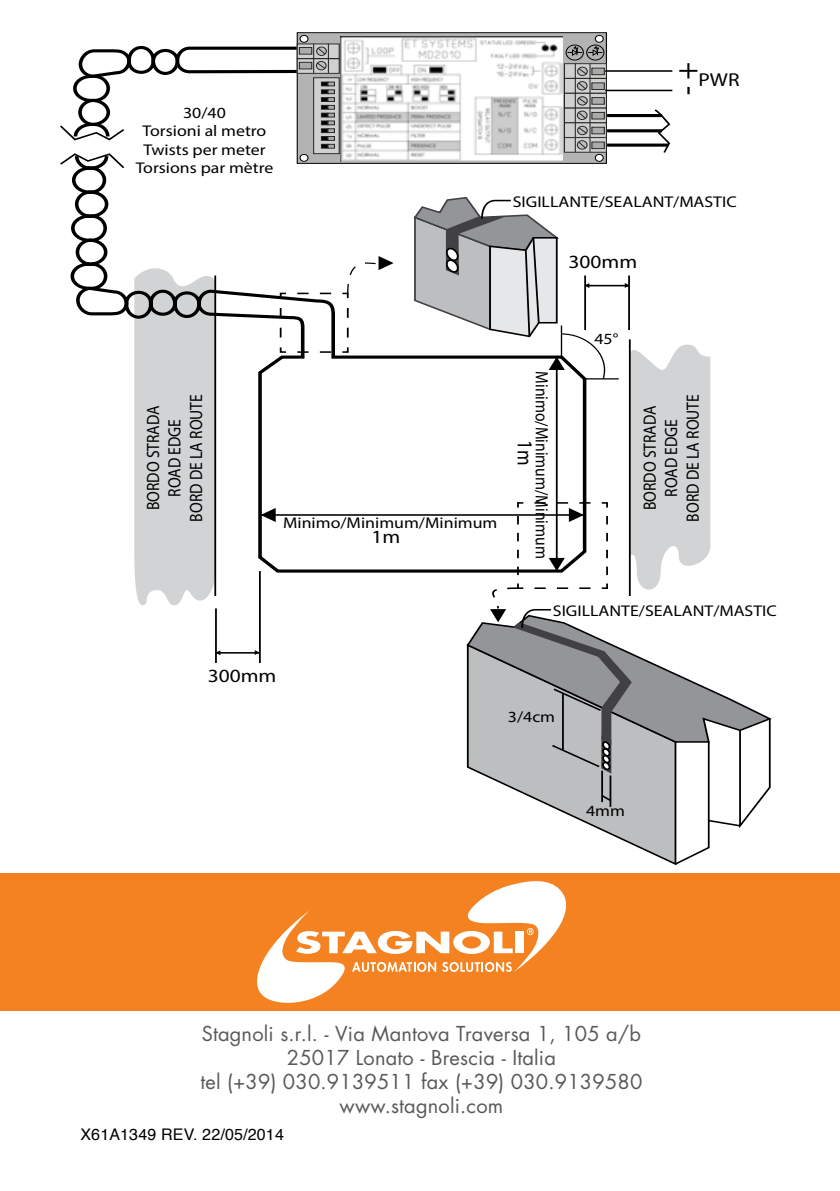
<style>
.page{position:relative;width:840px;height:1191px;background:#fff}
.page>*{position:absolute;margin:0;border:0;box-sizing:border-box;transform-origin:0 0}
.t1{font:33.8px "Myriad Pro";color:#000;scale:.87 1}
.t2{font:21.4px "Myriad Pro";color:#000;scale:.87 1}
.t3{font:20px/24px "Futura Std";letter-spacing:.01em;color:#58595b;text-align:center}
.t4{font:18.6px "Myriad Pro";color:#000;scale:1.14 1}
.t5{font:17.8px/21.4px "Myriad Pro";color:#000;text-align:center;scale:.87 1}
.t6{font:16px "Helvetica";letter-spacing:.01em;color:#000}
.t7{font:15.6px/18.6px "Myriad Pro";color:#000;text-align:center;scale:1.14 1}
</style>
<div class="page">
<div style="left:297px;top:33px;width:309px;height:130px;background:#b3b3b3"></div>
<img style="left:340px;top:36px;width:222px;height:117px">
<svg style="left:565px;top:139px;width:39px;height:12px"></svg>
<div style="left:563px;top:137px;width:43px;height:16px;border:1px solid #272724"></div>
<svg style="left:565px;top:124px;width:39px;height:12px"></svg>
<div style="left:563px;top:122px;width:43px;height:16px;border:1px solid #272724"></div>
<div style="left:591px;top:142px;width:13px;height:7px;background:#acabab"></div>
<div style="left:591px;top:142px;width:13px;height:7px;border:1px solid #272724"></div>
<div style="left:591px;top:127px;width:13px;height:7px;background:#acabab"></div>
<div style="left:591px;top:127px;width:13px;height:7px;border:1px solid #272724"></div>
<svg style="left:565px;top:110px;width:39px;height:11px"></svg>
<div style="left:563px;top:108px;width:43px;height:15px;border:1px solid #272724"></div>
<div style="left:564px;top:93px;width:42px;height:15px;background:#d0d0d0"></div>
<div style="left:563px;top:93px;width:43px;height:15px;border:1px solid #272724"></div>
<hr style="left:574px;top:93px;width:1px;height:30px;background:#272724">
<hr style="left:589px;top:93px;width:1px;height:30px;background:#272724">
<div style="left:576px;top:111px;width:11px;height:9px;border:1px solid #272724;border-radius:50%"></div>
<svg style="left:574px;top:112px;width:16px;height:40px"></svg>
<div style="left:591px;top:112px;width:13px;height:7px;background:#acabab"></div>
<div style="left:591px;top:112px;width:13px;height:7px;border:1px solid #272724"></div>
<div style="left:591px;top:98px;width:13px;height:6px;background:#acabab"></div>
<div style="left:591px;top:97px;width:13px;height:8px;border:1px solid #272724"></div>
<div style="left:564px;top:78px;width:42px;height:15px;background:#d0d0d0"></div>
<div style="left:563px;top:78px;width:43px;height:15px;border:1px solid #272724"></div>
<svg style="left:565px;top:65px;width:39px;height:12px"></svg>
<div style="left:563px;top:63px;width:43px;height:16px;border:1px solid #272724"></div>
<svg style="left:574px;top:64px;width:16px;height:41px"></svg>
<div style="left:591px;top:83px;width:13px;height:6px;background:#acabab"></div>
<div style="left:591px;top:82px;width:13px;height:8px;border:1px solid #272724"></div>
<div style="left:591px;top:68px;width:13px;height:7px;background:#acabab"></div>
<div style="left:591px;top:68px;width:13px;height:7px;border:1px solid #272724"></div>
<div style="left:297px;top:44px;width:42px;height:15px;background:#d0d0d0"></div>
<svg style="left:300px;top:60px;width:37px;height:12px"></svg>
<div style="left:297px;top:58px;width:42px;height:16px;border:1px solid #272724"></div>
<svg style="left:313px;top:44px;width:16px;height:29px"></svg>
<div style="left:299px;top:48px;width:12px;height:6px;background:#acabab"></div>
<div style="left:299px;top:47px;width:13px;height:8px;border:1px solid #272724"></div>
<div style="left:299px;top:62px;width:12px;height:7px;background:#acabab"></div>
<div style="left:299px;top:62px;width:13px;height:7px;border:1px solid #272724"></div>
<svg style="left:315px;top:79px;width:22px;height:73px"></svg>
<div style="left:313px;top:77px;width:26px;height:77px;border:1px solid #272724"></div>
<svg style="left:567px;top:47px;width:35px;height:9px"></svg>
<svg style="left:321px;top:82px;width:13px;height:66px"></svg>
<div style="left:595px;top:35px;width:8px;height:7px;background:#fff;border-radius:50%"></div>
<div style="left:594px;top:35px;width:9px;height:8px;border:1px solid #000;border-radius:50%"></div>
<div style="left:595px;top:154px;width:8px;height:7px;background:#fff;border-radius:50%"></div>
<div style="left:594px;top:154px;width:9px;height:8px;border:1px solid #000;border-radius:50%"></div>
<div style="left:300px;top:35px;width:8px;height:7px;background:#fff;border-radius:50%"></div>
<div style="left:299px;top:35px;width:9px;height:8px;border:1px solid #000;border-radius:50%"></div>
<div style="left:565px;top:45px;width:18px;height:15px;border:1px solid #000;border-radius:50%"></div>
<div style="left:586px;top:45px;width:18px;height:15px;border:1px solid #000;border-radius:50%"></div>
<svg style="left:134px;top:574px;width:80px;height:32px"></svg>
<hr style="left:214px;top:275px;width:2px;height:321px;background:#000">
<hr style="left:605px;top:70px;width:67px;height:2px;background:#000">
<hr style="left:605px;top:90px;width:67px;height:1px;background:#000">
<svg style="left:70px;top:153px;width:518px;height:421px"></svg>
<hr style="left:216px;top:652px;width:44px;height:1px;background:#000">
<hr style="left:215px;top:608px;width:2px;height:55px;background:#000">
<hr style="left:259px;top:571px;width:1px;height:92px;background:#000">
<svg style="left:215px;top:650px;width:5px;height:5px"></svg>
<svg style="left:254px;top:650px;width:5px;height:5px"></svg>
<hr style="left:259px;top:514px;width:325px;height:2px;background:#000">
<svg style="left:260px;top:508px;width:15px;height:14px"></svg>
<hr style="left:606px;top:114px;width:55px;height:3px;background:#000">
<hr style="left:606px;top:129px;width:55px;height:3px;background:#000">
<svg style="left:606px;top:143px;width:46px;height:4px"></svg>
<svg style="left:652px;top:109px;width:19px;height:44px"></svg>
<svg style="left:279px;top:346px;width:52px;height:7px"></svg>
<svg style="left:279px;top:292px;width:8px;height:45px"></svg>
<svg style="left:340px;top:308px;width:9px;height:45px"></svg>
<svg style="left:297px;top:255px;width:96px;height:45px"></svg>
<svg style="left:60px;top:44px;width:240px;height:97px"></svg>
<svg style="left:60px;top:153px;width:66px;height:17px"></svg>
<svg style="left:412px;top:196px;width:359px;height:670px"></svg>
<div style="left:0;top:873px;width:839px;height:137px;background:#f58220"></div>
<svg style="left:257px;top:881px;width:310px;height:122px"></svg>
<p class="t7" style="left:136px;top:103px;width:122px">30/40<br>Torsioni al metro<br>Twists per meter<br>Torsions par mètre</p>
<h1 class="t1" style="left:711px;top:62px;width:39px;rotate:90deg">+ -</h1>
<p class="t4" style="left:698px;top:68px;width:37px">PWR</p>
<p class="t7" style="left:512px;top:192px;width:198px">SIGILLANTE/SEALANT/MASTIC</p>
<p class="t4" style="left:568px;top:250px;width:62px">300mm</p>
<p class="t7" style="left:594px;top:329px;width:23px">45°</p>
<p class="t5" style="left:552px;top:371px;width:217px;rotate:90deg">Minimo/Minimum/Minimum</p>
<p class="t5" style="left:142px;top:521px;width:148px;rotate:-90deg">BORDO STRADA<br>ROAD EDGE<br>BORD DE LA ROUTE</p>
<p class="t5" style="left:638px;top:521px;width:148px;rotate:-90deg">BORDO STRADA<br>ROAD EDGE<br>BORD DE LA ROUTE</p>
<h2 class="t2" style="left:538px;top:440px;width:30px;rotate:90deg">1m</h2>
<p class="t7" style="left:283px;top:514px;width:189px">Minimo/Minimum/Minimum</p>
<p class="t4" style="left:371px;top:525px;width:27px">1m</p>
<p class="t4" style="left:208px;top:664px;width:62px">300mm</p>
<p class="t7" style="left:552px;top:601px;width:198px">SIGILLANTE/SEALANT/MASTIC</p>
<p class="t7" style="left:507px;top:707px;width:43px">3/4cm</p>
<p class="t7" style="left:585px;top:801px;width:36px">4mm</p>
<p class="t3" style="left:200px;top:1021px;width:443px">Stagnoli s.r.l. - Via Mantova Traversa 1, 105 a/b 25017 Lonato - Brescia - Italia<br>tel (+39) 030.9139511 fax (+39) 030.9139580 www.stagnoli.com</p>
<p class="t6" style="left:80px;top:1122px;width:205px">X61A1349 REV. 22/05/2014</p>
</div>
